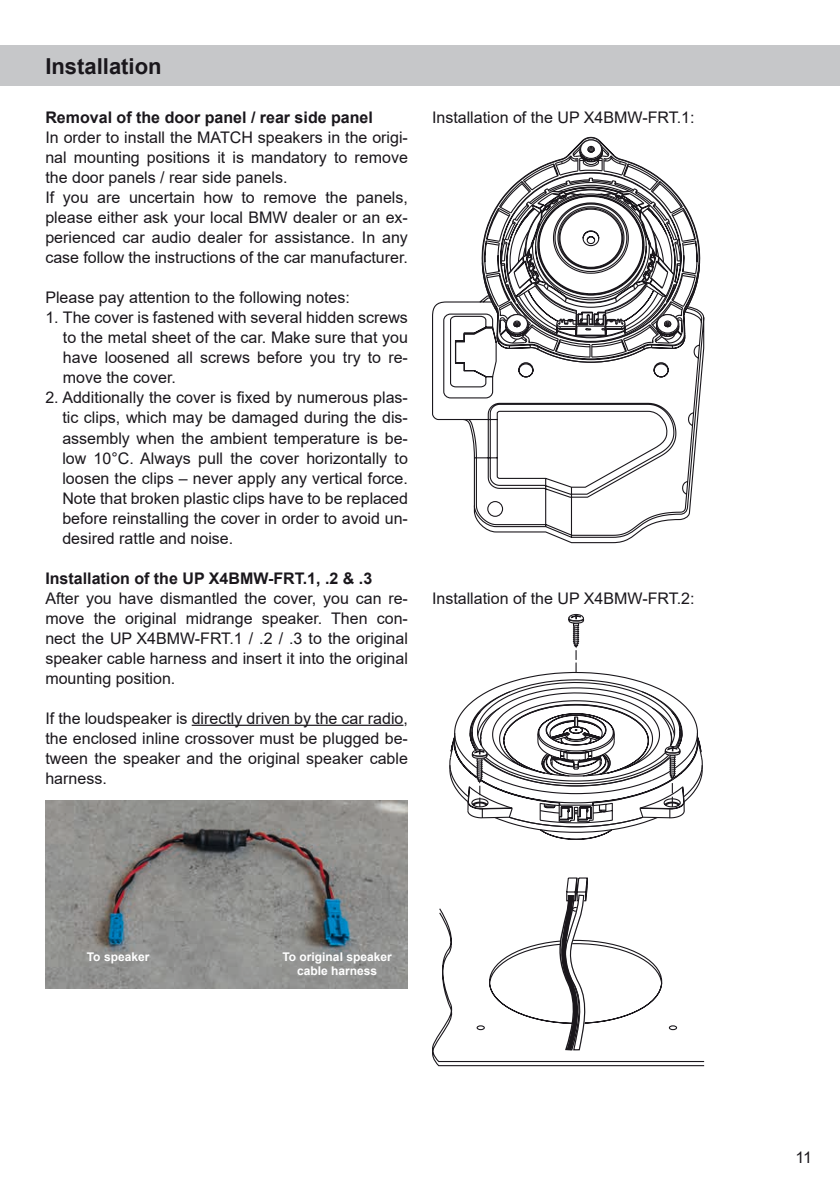
<style>
.page{position:relative;width:840px;height:1191px;background:#fff}
.page>*{position:absolute;margin:0;border:0;box-sizing:border-box;transform-origin:0 0}
.t1{font:700 22px "Arial";color:#1a171c}
.t2{font:16px/20px "Arial";color:#1a171c;text-align:justify}
.t3{font:700 16px "Arial";color:#1a171c}
.t4{font:700 12px/14.4px "Arial";color:#fff;text-align:center}
</style>
<div class="page">
<div style="left:0;top:45px;width:839px;height:41px;background:#c6c7c9"></div>
<hr style="left:192px;top:724px;width:211px;height:2px;background:#1a171c">
<img style="left:45px;top:801px;width:363px;height:188px">
<svg style="left:432px;top:300px;width:272px;height:244px"></svg>
<svg style="left:481px;top:136px;width:219px;height:216px"></svg>
<svg style="left:432px;top:908px;width:272px;height:158px"></svg>
<svg style="left:523px;top:672px;width:106px;height:168px"></svg>
<svg style="left:449px;top:678px;width:254px;height:155px"></svg>
<svg style="left:568px;top:614px;width:16px;height:58px"></svg>
<svg style="left:476px;top:877px;width:201px;height:178px"></svg>
<h1 class="t1" style="left:45px;top:50px;width:118px">Installation</h1>
<p class="t3" style="left:45px;top:106px;width:329px">Removal of the door panel / rear side panel</p>
<p class="t2" style="left:45px;top:128px;width:364px;text-align:left">In order to install the MATCH speakers in the origi&shy;nal mounting positions it is mandatory to remove the door panels / rear side panels.<br>If you are uncertain how to remove the panels, please either ask your local BMW dealer or an ex&shy;perienced car audio dealer for assistance. In any case follow the instructions of the car manufacturer.</p>
<p class="t2" style="left:45px;top:288px;width:306px">Please pay attention to the following notes:</p>
<p class="t2" style="left:63px;top:308px;width:346px;text-indent:-18px">1. The cover is fastened with several hidden screws to the metal sheet of the car. Make sure that you have loosened all screws before you try to re&shy;move the cover.</p>
<p class="t2" style="left:62px;top:388px;width:347px;text-indent:-17px">2. Additionally the cover is fixed by numerous plas&shy;tic clips, which may be damaged during the dis&shy;assembly when the ambient temperature is be&shy;low 10°C. Always pull the cover horizontally to loosen the clips – never apply any vertical force.<br>Note that broken plastic clips have to be replaced before reinstalling the cover in order to avoid un&shy;desired rattle and noise.</p>
<p class="t3" style="left:45px;top:566px;width:328px">Installation of the UP X4BMW-FRT.1, .2 &amp; .3</p>
<p class="t2" style="left:45px;top:588px;width:364px">After you have dismantled the cover, you can re&shy;move the original midrange speaker. Then con&shy;nect the UP X4BMW-FRT.1 / .2 / .3 to the original speaker cable harness and insert it into the original mounting position.</p>
<p class="t2" style="left:45px;top:708px;width:364px">If the loudspeaker is directly driven by the car radio, the enclosed inline crossover must be plugged be&shy;tween the speaker and the original speaker cable harness.</p>
<p class="t2" style="left:432px;top:108px;width:264px">Installation of the UP X4BMW-FRT.1:</p>
<p class="t2" style="left:432px;top:588px;width:264px">Installation of the UP X4BMW-FRT.2:</p>
<p class="t4" style="left:87px;top:949px;width:64px">To speaker</p>
<p class="t4" style="left:282px;top:949px;width:111px">To original speaker cable harness</p>
<p class="t2" style="left:794px;top:1147px;width:18px">11</p>
</div>
